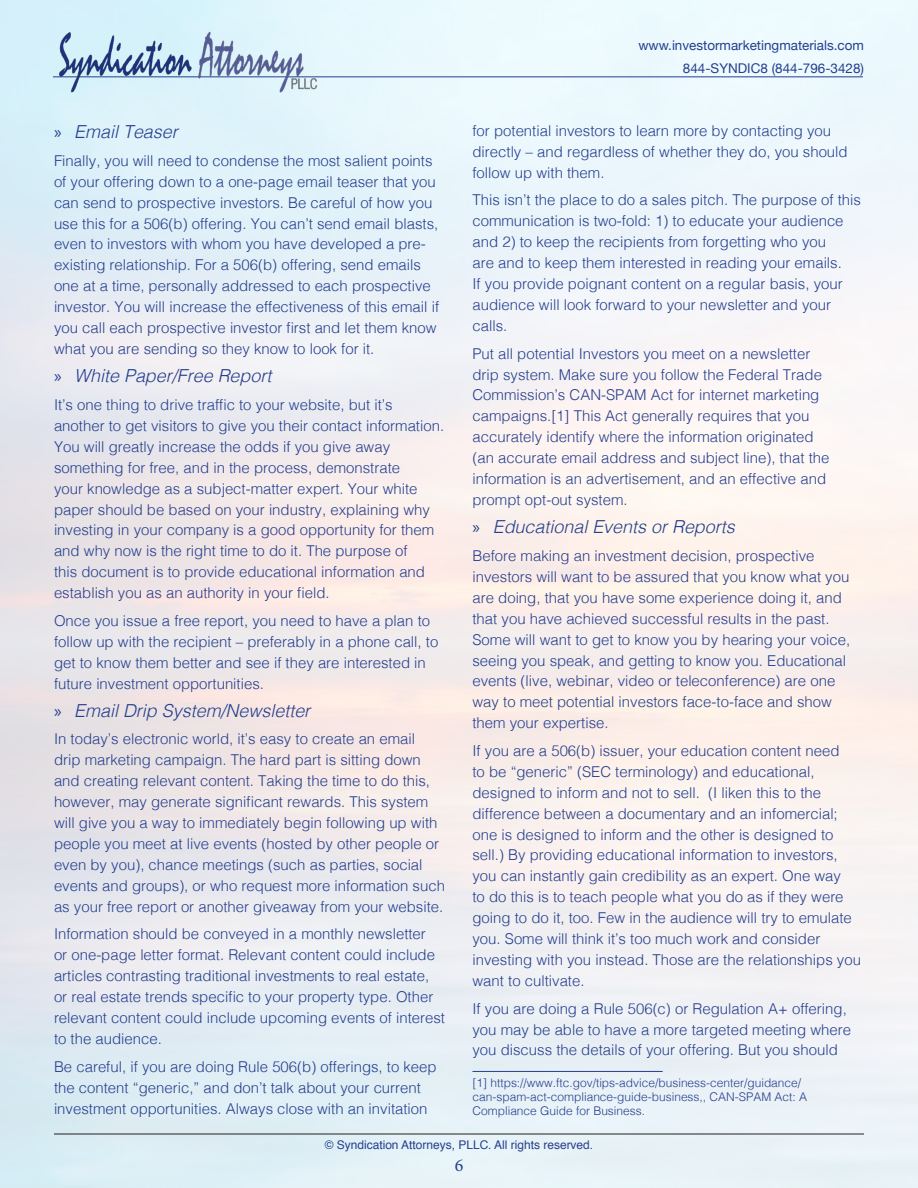
<style>
.page{position:relative;width:918px;height:1188px;background:#fff}
.page>*{position:absolute;margin:0;border:0;box-sizing:border-box;transform-origin:0 0}
.t1{font:italic 300 18px "Helvetica";color:#253f8e}
.t2{font:18px "Minion Pro";color:#253f8e}
.body_text{font:300 15px/20.9px "Helvetica";color:#253f8e}
.t3{font:13.5px/23px "Helvetica Neue";color:#253f8e;text-align:right}
.body_text-2{font:300 12px/14.4px "Helvetica";color:#253f8e}
.t4{font:12px "Helvetica";color:#253f8e}
.s1{font-family:"Myriad Pro";font-weight:400;font-style:normal}
</style>
<div class="page">
<hr style="left:54px;top:1134px;width:810px;height:1px;background:#231f20">
<hr style="left:53px;top:76px;width:810px;height:1px;background:#253f8e">
<img style="left:46px;top:26px;width:281px;height:77px">
<hr style="left:472px;top:1071px;width:191px;height:1px;background:#253f8e">
<p class="t1" style="left:54px;top:116px;width:125px"><span class="s1">»</span> Email Teaser</p>
<p class="body_text" style="left:54px;top:149px;width:387px">Finally, you will need to condense the most salient points of your offering down to a one-page email teaser that you can send to prospective investors. Be careful of how you use this for a 506(b) offering. You can’t send email blasts, even to investors with whom you have developed a pre&shy;existing relationship. For a 506(b) offering, send emails one at a time, personally addressed to each prospective investor. You will increase the effectiveness of this email if you call each prospective investor first and let them know what you are sending so they know to look for it.</p>
<p class="t1" style="left:54px;top:361px;width:219px"><span class="s1">»</span> White Paper/Free Report</p>
<p class="body_text" style="left:54px;top:393px;width:392px">It’s one thing to drive traffic to your website, but it’s another to get visitors to give you their contact information.<br>You will greatly increase the odds if you give away something for free, and in the process, demonstrate<br>your knowledge as a subject-matter expert. Your white paper should be based on your industry, explaining why investing in your company is a good opportunity for them and why now is the right time to do it. The purpose of<br>this document is to provide educational information and establish you as an authority in your field.</p>
<p class="body_text" style="left:54px;top:609px;width:386px">Once you issue a free report, you need to have a plan to follow up with the recipient – preferably in a phone call, to get to know them better and see if they are interested in future investment opportunities.</p>
<p class="t1" style="left:54px;top:695px;width:258px"><span class="s1">»</span> Email Drip System/Newsletter</p>
<p class="body_text" style="left:54px;top:728px;width:393px">In today’s electronic world, it’s easy to create an email drip marketing campaign. The hard part is sitting down and creating relevant content. Taking the time to do this, however, may generate significant rewards. This system will give you a way to immediately begin following up with people you meet at live events (hosted by other people or even by you), chance meetings (such as parties, social events and groups), or who request more information such as your free report or another giveaway from your website.</p>
<p class="body_text" style="left:54px;top:923px;width:393px">Information should be conveyed in a monthly newsletter<br>or one-page letter format. Relevant content could include articles contrasting traditional investments to real estate, or real estate trends specific to your property type. Other relevant content could include upcoming events of interest to the audience.</p>
<p class="body_text" style="left:54px;top:1055px;width:384px">Be careful, if you are doing Rule 506(b) offerings, to keep the content “generic,” and don’t talk about your current investment opportunities. Always close with an invitation</p>
<p class="t3" style="left:638px;top:34px;width:227px">www.investormarketingmaterials.com<br>844-SYNDIC 8 (844-796-3428)</p>
<p class="body_text" style="left:472px;top:119px;width:377px">for potential investors to learn more by contacting you directly – and regardless of whether they do, you should follow up with them.</p>
<p class="body_text" style="left:472px;top:189px;width:390px">This isn’t the place to do a sales pitch. The purpose of this communication is two-fold: 1) to educate your audience and 2) to keep the recipients from forgetting who you<br>are and to keep them interested in reading your emails.<br>If you provide poignant content on a regular basis, your audience will look forward to your newsletter and your calls.</p>
<p class="body_text" style="left:472px;top:342px;width:358px">Put all potential Investors you meet on a newsletter drip system. Make sure you follow the Federal Trade Commission’s CAN-SPAM Act for internet marketing campaigns.[1] This Act generally requires that you accurately identify where the information originated (an accurate email address and subject line), that the information is an advertisement, and an effective and prompt opt-out system.</p>
<p class="t1" style="left:472px;top:512px;width:264px"><span class="s1">»</span> Educational Events or Reports</p>
<p class="body_text" style="left:472px;top:544px;width:379px">Before making an investment decision, prospective investors will want to be assured that you know what you are doing, that you have some experience doing it, and that you have achieved successful results in the past.<br>Some will want to get to know you by hearing your voice, seeing you speak, and getting to know you. Educational events (live, webinar, video or teleconference) are one way to meet potential investors face-to-face and show them your expertise.</p>
<p class="body_text" style="left:472px;top:739px;width:390px">If you are a 506(b) issuer, your education content need<br>to be “generic” (SEC terminology) and educational, designed to inform and not to sell. (I liken this to the difference between a documentary and an infomercial; one is designed to inform and the other is designed to sell.) By providing educational information to investors, you can instantly gain credibility as an expert. One way<br>to do this is to teach people what you do as if they were going to do it, too. Few in the audience will try to emulate you. Some will think it’s too much work and consider investing with you instead. Those are the relationships you want to cultivate.</p>
<p class="body_text" style="left:472px;top:997px;width:380px">If you are doing a Rule 506(c) or Regulation A+ offering, you may be able to have a more targeted meeting where you discuss the details of your offering. But you should</p>
<p class="body_text-2" style="left:472px;top:1074px;width:336px">[1] https://www.ftc.gov/tips-advice/business-center/guidance/ can-spam-act-compliance-guide-business,, CAN-SPAM Act: A<br>Compliance Guide for Business.</p>
<p class="t4" style="left:325px;top:1136px;width:270px">© Syndication Attorneys, PLLC. All rights reserved.</p>
<p class="t2" style="left:455px;top:1153px;width:10px">6</p>
</div>
